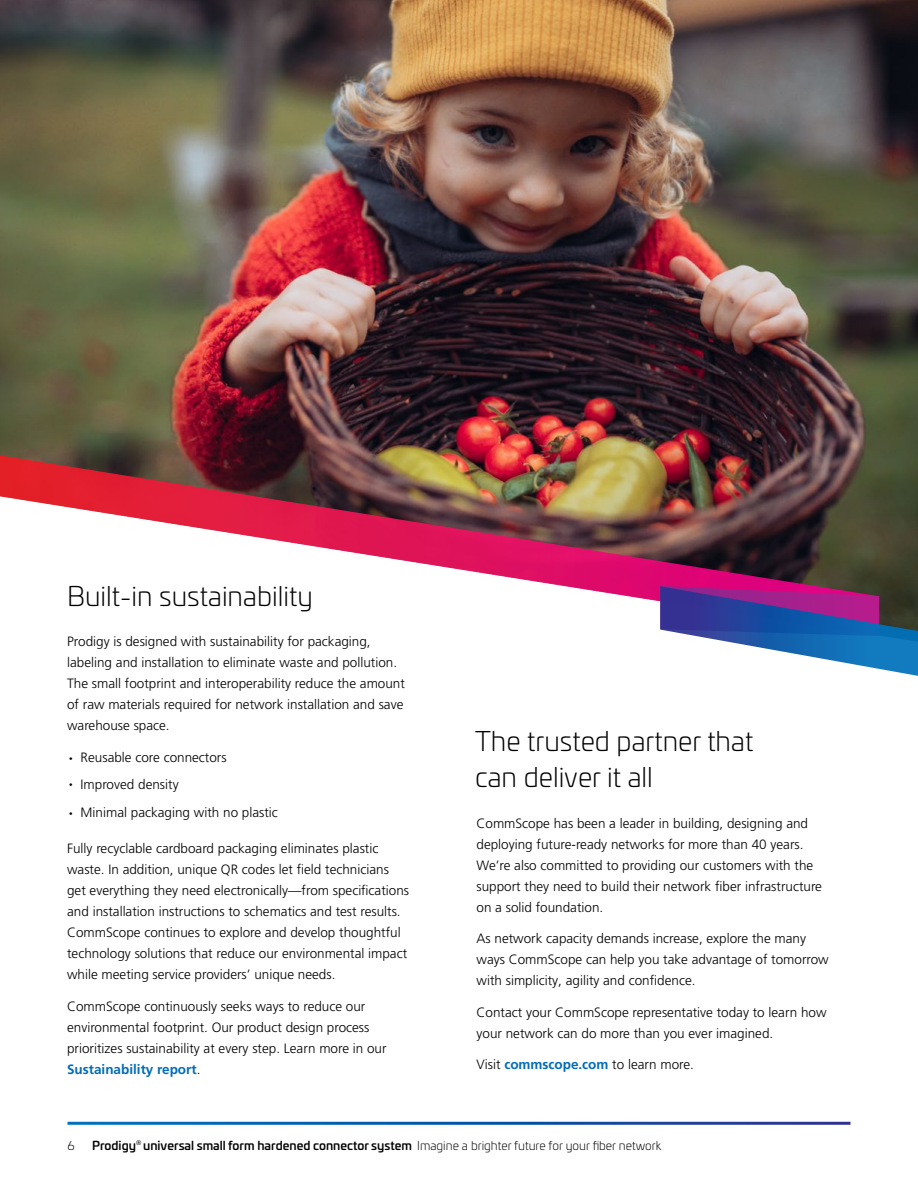
<style>
.page{position:relative;width:918px;height:1188px;background:#fff}
.page>*{position:absolute;margin:0;border:0;box-sizing:border-box;transform-origin:0 0}
.t1{font:300 27px/36px "Univia Pro";color:#000}
.t2{font:300 13.5px/21px "Frutiger LT Pro";color:#000}
.t3{font:500 12px "Univia Pro";color:#000}
.t4{font:300 12px "Univia Pro";color:#000}
.s1{font-size:27px}
.s2{font-weight:700;color:#006cb7}
.s3{font-weight:300}
</style>
<div class="page">
<img style="left:0;top:0;width:918px;height:586px">
<img style="left:0;top:451px;width:879px;height:151px">
<svg style="left:660px;top:586px;width:258px;height:90px"></svg>
<h1 class="t1" style="left:67px;top:577px;width:247px">Built-in sustainability</h1>
<p class="t2" style="left:67px;top:631px;width:339px">Prodigy is designed with sustainability for packaging, labeling and installation to eliminate waste and pollution.<br>The small footprint and interoperability reduce the amount of raw materials required for network installation and save warehouse space.</p>
<p class="t2" style="left:67px;top:745px;width:161px;line-height:26.2px"><span class="s1">·</span> Reusable core connectors <span class="s1">·</span> Improved density</p>
<p class="t2" style="left:67px;top:802px;width:212px"><span class="s1">·</span> Minimal packaging with no plastic</p>
<p class="t2" style="left:67px;top:838px;width:344px">Fully recyclable cardboard packaging eliminates plastic waste. In addition, unique QR codes let field technicians get everything they need electronically—from specifications and installation instructions to schematics and test results.<br>CommScope continues to explore and develop thoughtful technology solutions that reduce our environmental impact while meeting service providers’ unique needs.</p>
<p class="t2" style="left:67px;top:996px;width:321px">CommScope continuously seeks ways to reduce our environmental footprint. Our product design process prioritizes sustainability at every step. Learn more in our <span class="s2">Sustainability report</span>.</p>
<h1 class="t1" style="left:475px;top:722px;width:280px">The trusted partner that can deliver it all</h1>
<p class="t2" style="left:477px;top:813px;width:347px">CommScope has been a leader in building, designing and deploying future-ready networks for more than 40 years.<br>We’re also committed to providing our customers with the support they need to build their network fiber infrastructure on a solid foundation.</p>
<p class="t2" style="left:477px;top:928px;width:354px">As network capacity demands increase, explore the many ways CommScope can help you take advantage of tomorrow with simplicity, agility and confidence.</p>
<p class="t2" style="left:477px;top:1002px;width:352px">Contact your CommScope representative today to learn how your network can do more than you ever imagined.</p>
<p class="t2" style="left:477px;top:1054px;width:219px">Visit <span class="s2">commscope.com</span> to learn more.</p>
<p class="t4" style="left:68px;top:1137px;width:9px">6</p>
<p class="t3" style="left:92px;top:1137px;width:571px">Prodigy<sup>®</sup> universal small form hardened connector system <span class="s3">Imagine a brighter future for your fiber network</span></p>
</div>
